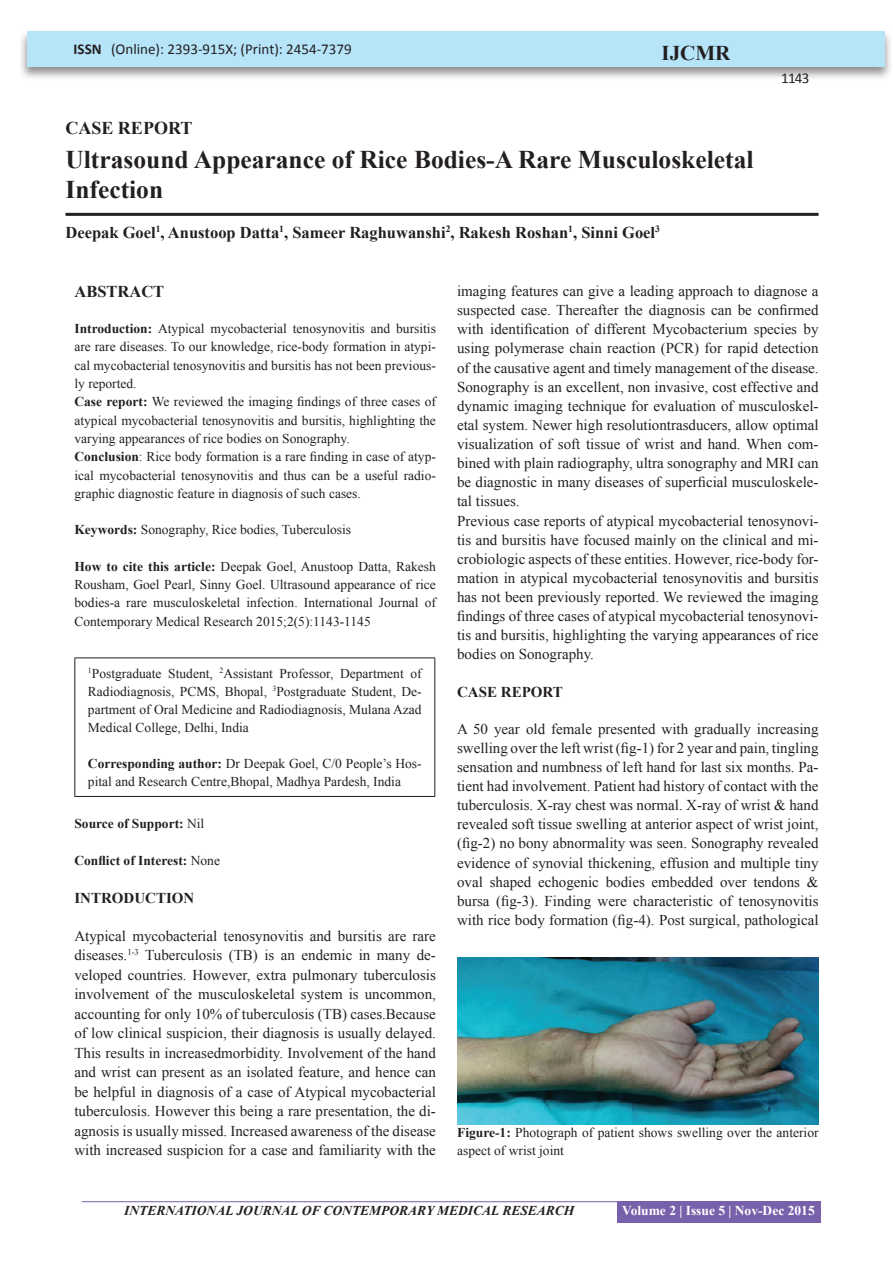
<style>
.page{position:relative;width:893px;height:1263px;background:#fff}
.page>*{position:absolute;margin:0;border:0;box-sizing:border-box;transform-origin:0 0}
.A_Title_New{font:700 25.5px/30px "Times New Roman";color:#231f20}
.t1{font:700 21px "Times New Roman";color:#231f20}
.AT_new{font:700 18px "Times New Roman";color:#231f20}
.AU-New{font:700 16.5px "Times New Roman";color:#231f20}
.ABS_new{font:700 16.5px "Times New Roman";color:#231f20}
.TX_New{font:15px/19.2px "Times New Roman";color:#231f20;text-align:justify}
.t2{font:15px "Calibri";color:#231f20}
.t3{font:700 15px "Times New Roman";color:#231f20}
.ABS_TEXT_New{font:13.5px/18.3px "Times New Roman";color:#231f20;text-align:justify}
.HTC_new{font:13.5px/18.3px "Times New Roman";color:#231f20;text-align:justify}
.Affi_New{font:13.5px/18px "Times New Roman";color:#231f20;text-align:justify}
.Corresponding{font:13.5px/18px "Times New Roman";color:#231f20}
.Legend{font:13.5px/18px "Times New Roman";color:#231f20}
.t4{font:italic 700 13.5px "Times New Roman";color:#231f20}
.Keyword_New{font:13.5px "Times New Roman";color:#231f20}
.t5{font:700 13.5px "Times New Roman";color:#fff}
.COI_New{font:700 13.5px "Times New Roman";color:#231f20}
.SOS_New{font:700 13.5px "Times New Roman";color:#231f20}
.s1{font-weight:700}
.s2{font-weight:400}
</style>
<div class="page">
<div style="left:19px;top:29px;width:874px;height:52px;background:#231f20;opacity:.5"></div>
<div style="left:27px;top:31px;width:858px;height:35px;background:#b6e4f9"></div>
<hr style="left:82px;top:1201px;width:586px;height:1px;background:#7960aa">
<div style="left:617px;top:1201px;width:204px;height:22px;background:#7960aa"></div>
<hr style="left:65px;top:213px;width:754px;height:3px;background:#231f20">
<hr style="left:74px;top:657px;width:361px;height:1px;background:#231f20">
<hr style="left:74px;top:658px;width:1px;height:138px;background:#231f20">
<hr style="left:434px;top:658px;width:1px;height:138px;background:#231f20">
<hr style="left:74px;top:796px;width:361px;height:1px;background:#231f20">
<img style="left:457px;top:957px;width:362px;height:167px">
<p class="t2" style="left:74px;top:40px;width:280px"><span class="s1">ISSN</span> (Online): 2393-915X; (Print): 2454-7379</p>
<h2 class="t1" style="left:662px;top:39px;width:70px">IJCMR</h2>
<p class="AT_new" style="left:65px;top:115px;width:128px">CASE REPORT</p>
<p class="A_Title_New" style="left:65px;top:144px;width:690px">Ultrasound Appearance of Rice Bodies-A Rare Musculoskeletal<br>Infection</p>
<p class="AU-New" style="left:65px;top:221px;width:596px">Deepak Goel<sup>1</sup>, Anustoop Datta<sup>1</sup>, Sameer Raghuwanshi<sup>2</sup>, Rakesh Roshan<sup>1</sup>, Sinni Goel<sup>3</sup></p>
<p class="t2" style="left:781px;top:69px;width:30px">1143</p>
<p class="ABS_new" style="left:74px;top:280px;width:91px">ABSTRACT</p>
<p class="ABS_TEXT_New" style="left:74px;top:319px;width:363px"><span class="s1">Introduction:</span> Atypical mycobacterial tenosynovitis and bursitis are rare diseases. To our knowledge, rice-body formation in atypi&shy;cal mycobacterial tenosynovitis and bursitis has not been previous&shy;ly reported.</p>
<p class="ABS_TEXT_New" style="left:74px;top:393px;width:363px"><span class="s1">Case report:</span> We reviewed the imaging findings of three cases of atypical mycobacterial tenosynovitis and bursitis, highlighting the varying appearances of rice bodies on Sonography.</p>
<p class="ABS_TEXT_New" style="left:74px;top:448px;width:363px"><span class="s1">Conclusion</span>: Rice body formation is a rare finding in case of atyp&shy;ical mycobacterial tenosynovitis and thus can be a useful radio&shy;graphic diagnostic feature in diagnosis of such cases.</p>
<p class="Keyword_New" style="left:74px;top:521px;width:278px"><span class="s1">Keywords:</span> Sonography, Rice bodies, Tuberculosis</p>
<p class="HTC_new" style="left:74px;top:557px;width:363px"><span class="s1">How to cite this article:</span> Deepak Goel, Anustoop Datta, Rakesh Rousham, Goel Pearl, Sinny Goel. Ultrasound appearance of rice bodies-a rare musculoskeletal infection. International Journal of Contemporary Medical Research 2015;2(5):1143-1145</p>
<p class="Affi_New" style="left:88px;top:664px;width:335px"><sup>1</sup>Postgraduate Student, <sup>2</sup>Assistant Professor, Department of Radiodiagnosis, PCMS, Bhopal, <sup>3</sup>Postgraduate Student, De&shy;partment of Oral Medicine and Radiodiagnosis, Mulana Azad Medical College, Delhi, India</p>
<p class="Corresponding" style="left:88px;top:754px;width:335px"><span class="s1">Corresponding author:</span> Dr Deepak Goel, C/0 People’s Hos&shy;pital and Research Centre,Bhopal, Madhya Pardesh, India</p>
<p class="SOS_New" style="left:74px;top:814px;width:131px">Source of Support: <span class="s2">Nil</span></p>
<p class="COI_New" style="left:74px;top:851px;width:147px">Conflict of Interest: <span class="s2">None</span></p>
<h1 class="t3" style="left:74px;top:888px;width:121px">INTRODUCTION</h1>
<p class="TX_New" style="left:74px;top:926px;width:363px">Atypical mycobacterial tenosynovitis and bursitis are rare diseases.<sup>1-3</sup> Tuberculosis (TB) is an endemic in many de&shy;veloped countries. However, extra pulmonary tuberculosis involvement of the musculoskeletal system is uncommon, accounting for only 10% of tuberculosis (TB) cases.Because of low clinical suspicion, their diagnosis is usually delayed.<br>This results in increasedmorbidity. Involvement of the hand and wrist can present as an isolated feature, and hence can be helpful in diagnosis of a case of Atypical mycobacterial tuberculosis. However this being a rare presentation, the di&shy;agnosis is usually missed. Increased awareness of the disease with increased suspicion for a case and familiarity with the</p>
<p class="TX_New" style="left:457px;top:281px;width:363px">imaging features can give a leading approach to diagnose a suspected case. Thereafter the diagnosis can be confirmed with identification of different Mycobacterium species by using polymerase chain reaction (PCR) for rapid detection of the causative agent and timely management of the disease.<br>Sonography is an excellent, non invasive, cost effective and dynamic imaging technique for evaluation of musculoskel&shy;etal system. Newer high resolutiontrasducers, allow optimal visualization of soft tissue of wrist and hand. When com&shy;bined with plain radiography, ultra sonography and MRI can be diagnostic in many diseases of superficial musculoskele&shy;tal tissues.</p>
<p class="TX_New" style="left:457px;top:511px;width:363px">Previous case reports of atypical mycobacterial tenosynovi&shy;tis and bursitis have focused mainly on the clinical and mi&shy;crobiologic aspects of these entities. However, rice-body for&shy;mation in atypical mycobacterial tenosynovitis and bursitis has not been previously reported. We reviewed the imaging findings of three cases of atypical mycobacterial tenosynovi&shy;tis and bursitis, highlighting the varying appearances of rice bodies on Sonography.</p>
<h1 class="t3" style="left:457px;top:681px;width:107px">CASE REPORT</h1>
<p class="TX_New" style="left:457px;top:719px;width:363px">A 50 year old female presented with gradually increasing swelling over the left wrist (fig-1) for 2 year and pain, tingling sensation and numbness of left hand for last six months. Pa&shy;tient had involvement. Patient had history of contact with the tuberculosis. X-ray chest was normal. X-ray of wrist &amp; hand revealed soft tissue swelling at anterior aspect of wrist joint, (fig-2) no bony abnormality was seen. Sonography revealed evidence of synovial thickening, effusion and multiple tiny oval shaped echogenic bodies embedded over tendons &amp; bursa (fig-3). Finding were characteristic of tenosynovitis with rice body formation (fig-4). Post surgical, pathological</p>
<p class="Legend" style="left:457px;top:1123px;width:363px"><span class="s1">Figure-1:</span> Photograph of patient shows swelling over the anterior aspect of wrist joint</p>
<p class="t4" style="left:124px;top:1201px;width:452px">INTERNATIONAL JOURNAL OF CONTEMPORARY MEDICAL RESEARCH</p>
<p class="t5" style="left:622px;top:1201px;width:194px">Volume 2 | Issue 5 | Nov-Dec 2015</p>
</div>
